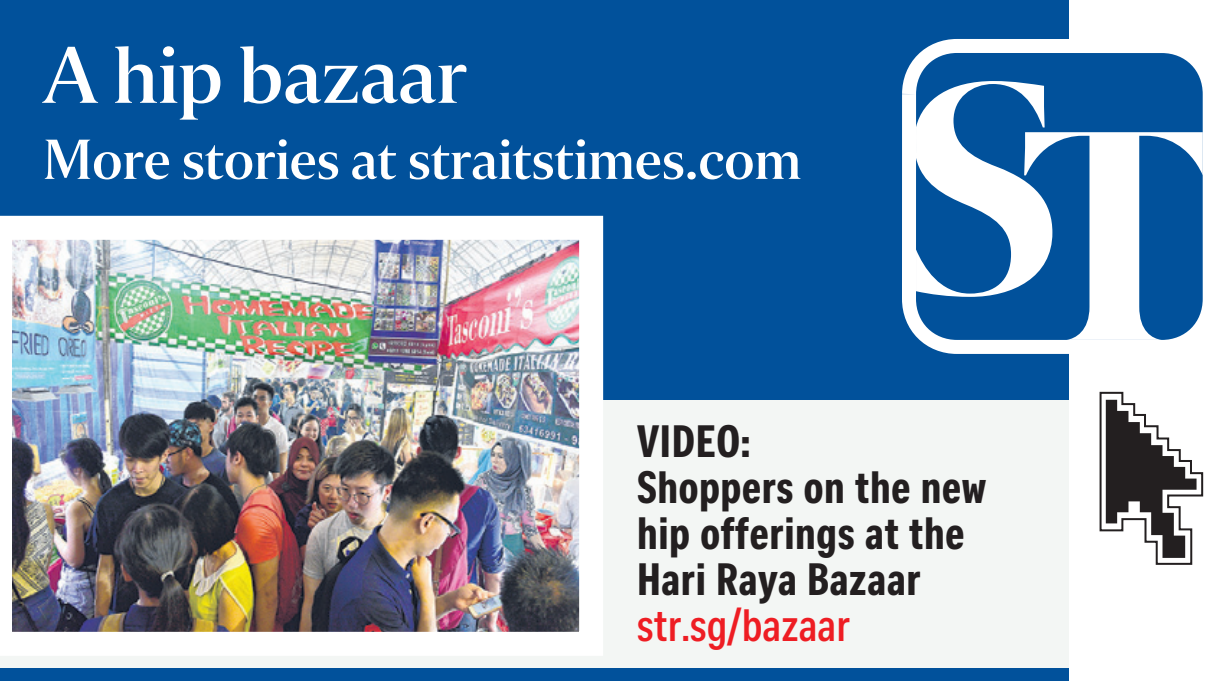
<style>
.page{position:relative;width:1205px;height:681px;background:#fff}
.page>*{position:absolute;margin:0;border:0;box-sizing:border-box;transform-origin:0 0}
.t1{font:80px "Selane ST Thirty";color:#fff}
.t2{font:56px "Selane ST Thirty";color:#fff}
.t3{font:44px/46px "Curator Head Cond ST Bold";color:#231f20}
.t4{font:700 44px "Curator Head Cond ST Semi";color:#ee1d23}
</style>
<div class="page">
<div style="left:0;top:0;width:1068px;height:680px;background:#01519b"></div>
<div style="left:0;top:399px;width:1068px;height:268px;background:#f3f6f4"></div>
<img style="left:0;top:216px;width:603px;height:439px">
<svg style="left:1099px;top:391px;width:104px;height:174px"></svg>
<svg style="left:902px;top:25px;width:301px;height:343px"></svg>
<div style="left:915px;top:53px;width:287px;height:287px;background:#01519b"></div>
<svg style="left:915px;top:81px;width:137px;height:216px"></svg>
<svg style="left:1023px;top:132px;width:179px;height:208px;fill:#01519b"></svg>
<h1 class="t1" style="left:43px;top:29px;width:425px">A hip bazaar</h1>
<p class="t2" style="left:43px;top:127px;width:759px">More stories at straitstimes.com</p>
<p class="t3" style="left:636px;top:418px;width:351px">VIDEO:<br>Shoppers on the new hip offerings at the<br>Hari Raya Bazaar</p>
<p class="t4" style="left:636px;top:601px;width:215px">str.sg/bazaar</p>
</div>
